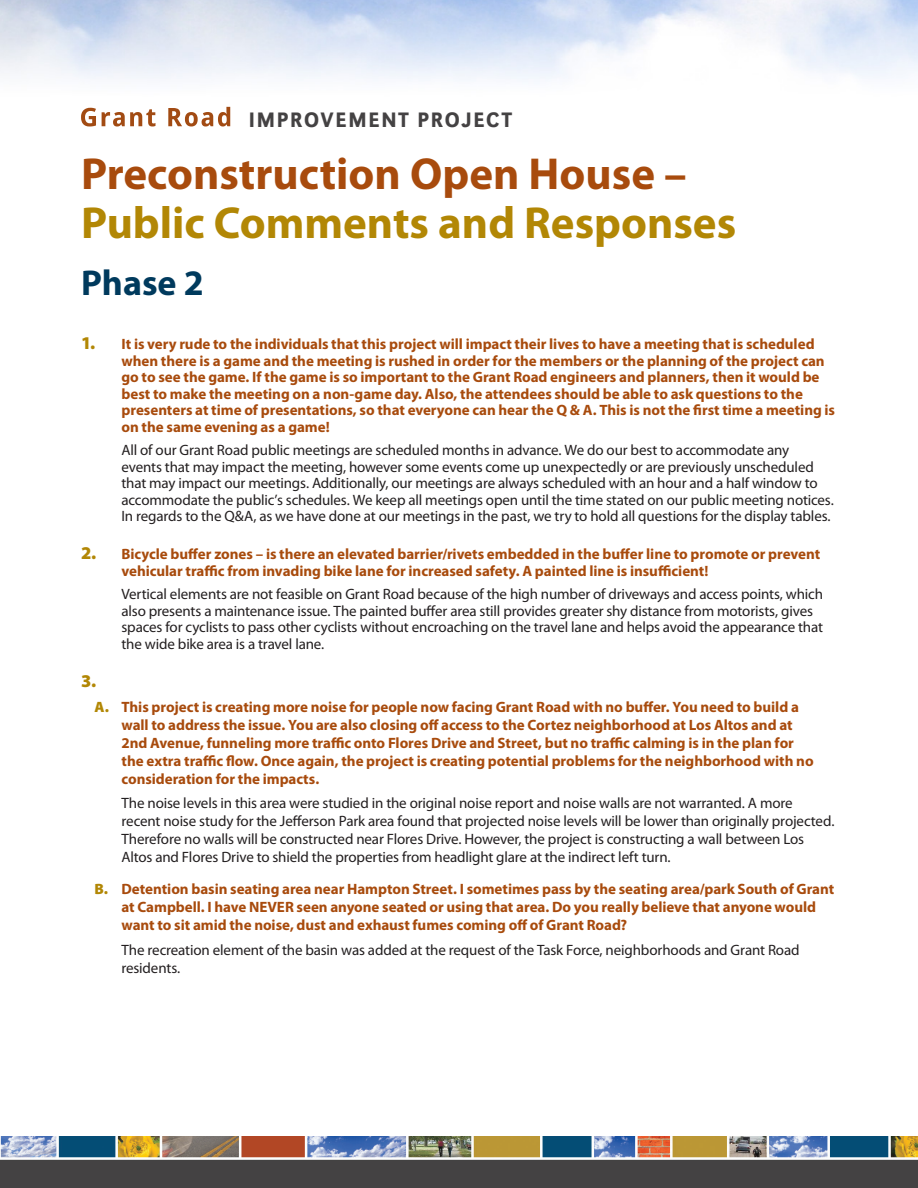
<style>
.page{position:relative;width:918px;height:1188px;background:#fff}
.page>*{position:absolute;margin:0;border:0;box-sizing:border-box;transform-origin:0 0}
.t1{font:700 45px "Myriad Pro";color:#b28705}
.t2{font:700 45px "Myriad Pro";color:#a84b0d}
.t3{font:700 36px "Myriad Pro";color:#003a5d}
.t4{font:500 21.75px "URW Grotesk T";letter-spacing:.09em;color:#444243;scale:.91 1}
.t5{font:900 18px "Myriad Pro";color:#b28705}
.t6{font:15px/16.5px "Myriad Pro";letter-spacing:-.01em;color:#231f20}
.t7{font:700 15px/16.5px "Myriad Pro";letter-spacing:-.005em;color:#a84b0d}
.s1{font-weight:900;font-size:18px;color:#b28705}
.s2{font-weight:900;color:#b28705}
</style>
<div class="page">
<img style="left:0;top:1136px;width:918px;height:52px">
<svg style="left:81px;top:108px;width:15px;height:19px"></svg>
<svg style="left:102px;top:109px;width:53px;height:18px"></svg>
<svg style="left:168px;top:107px;width:62px;height:20px"></svg>
<p class="t4" style="left:249px;top:107px;width:290px">IMPROVEMENT PROJECT</p>
<h2 class="t2" style="left:81px;top:148px;width:607px">Preconstruction Open House –</h2>
<h2 class="t1" style="left:81px;top:198px;width:657px">Public Comments and Responses</h2>
<h2 class="t3" style="left:81px;top:263px;width:124px">Phase 2</h2>
<p class="t7" style="left:122px;top:336px;width:715px;text-indent:-40px"><span class="s1">1.</span> It is very rude to the individuals that this project will impact their lives to have a meeting that is scheduled when there is a game and the meeting is rushed in order for the members or the planning of the project can go to see the game. If the game is so important to the Grant Road engineers and planners, then it would be best to make the meeting on a non-game day. Also, the attendees should be able to ask questions to the presenters at time of presentations, so that everyone can hear the Q &amp; A. This is not the first time a meeting is on the same evening as a game!</p>
<p class="t6" style="left:122px;top:442px;width:714px">All of our Grant Road public meetings are scheduled months in advance. We do our best to accommodate any<br>events that may impact the meeting, however some events come up unexpectedly or are previously unscheduled that may impact our meetings. Additionally, our meetings are always scheduled with an hour and a half window to accommodate the public’s schedules. We keep all meetings open until the time stated on our public meeting notices.<br>In regards to the Q&amp;A, as we have done at our meetings in the past, we try to hold all questions for the display tables.</p>
<p class="t7" style="left:122px;top:546px;width:700px;text-indent:-40px"><span class="s1">2.</span> Bicycle buffer zones – is there an elevated barrier/rivets embedded in the buffer line to promote or prevent vehicular traffic from invading bike lane for increased safety. A painted line is insufficient!</p>
<p class="t6" style="left:122px;top:586px;width:703px">Vertical elements are not feasible on Grant Road because of the high number of driveways and access points, which also presents a maintenance issue. The painted buffer area still provides greater shy distance from motorists, gives spaces for cyclists to pass other cyclists without encroaching on the travel lane and helps avoid the appearance that the wide bike area is a travel lane.</p>
<p class="t5" style="left:81px;top:671px;width:17px">3.</p>
<p class="t7" style="left:122px;top:698px;width:694px;line-height:18px;text-indent:-27px"><span class="s2">A.</span> This project is creating more noise for people now facing Grant Road with no buffer. You need to build a wall to address the issue. You are also closing off access to the Cortez neighborhood at Los Altos and at 2nd Avenue, funneling more traffic onto Flores Drive and Street, but no traffic calming is in the plan for the extra traffic flow. Once again, the project is creating potential problems for the neighborhood with no consideration for the impacts.</p>
<p class="t6" style="left:122px;top:795px;width:715px;line-height:18px">The noise levels in this area were studied in the original noise report and noise walls are not warranted. A more recent noise study for the Jefferson Park area found that projected noise levels will be lower than originally projected.<br>Therefore no walls will be constructed near Flores Drive. However, the project is constructing a wall between Los Altos and Flores Drive to shield the properties from headlight glare at the indirect left turn.</p>
<p class="t7" style="left:122px;top:880px;width:714px;line-height:18px;text-indent:-27px"><span class="s2">B.</span> Detention basin seating area near Hampton Street. I sometimes pass by the seating area/park South of Grant at Campbell. I have NEVER seen anyone seated or using that area. Do you really believe that anyone would want to sit amid the noise, dust and exhaust fumes coming off of Grant Road?</p>
<p class="t6" style="left:122px;top:941px;width:680px;line-height:18px">The recreation element of the basin was added at the request of the Task Force, neighborhoods and Grant Road residents.</p>
</div>
